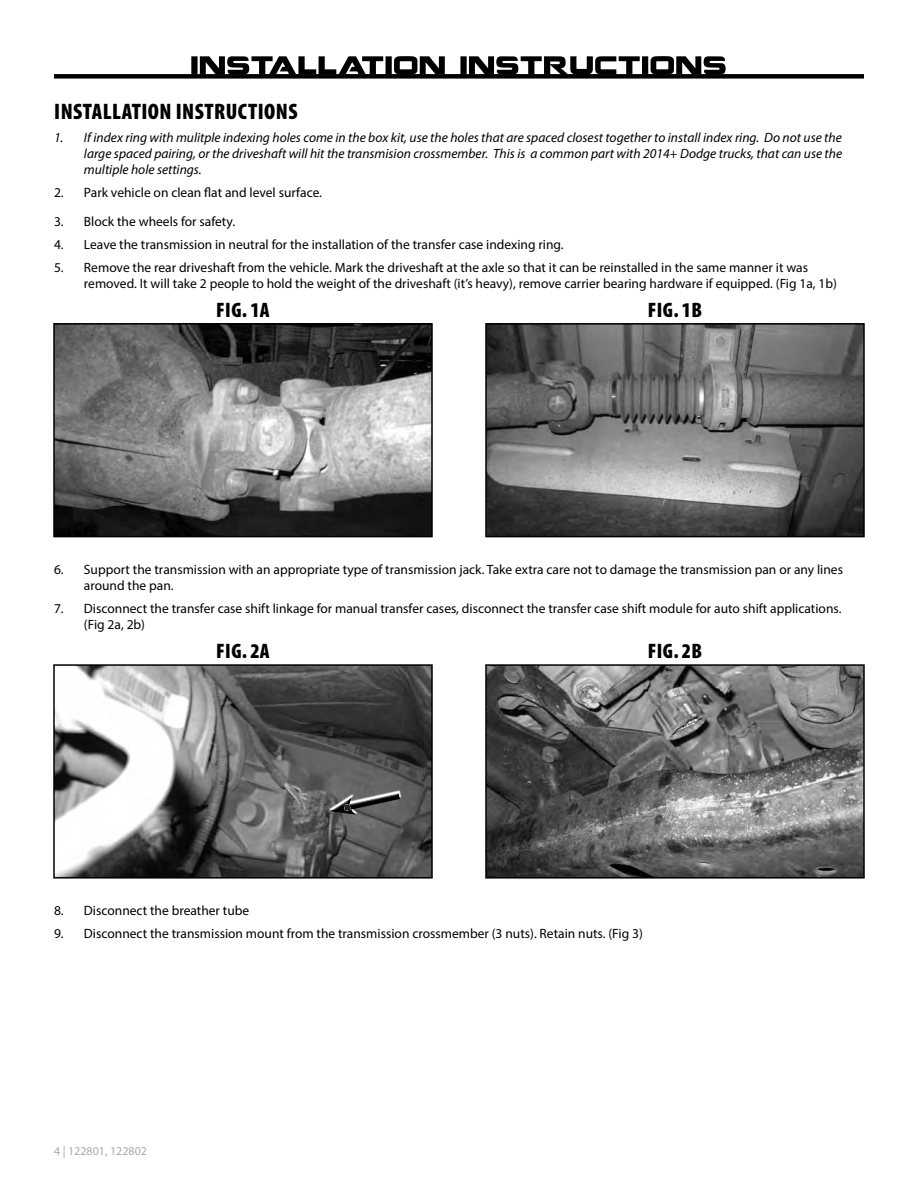
<style>
.page{position:relative;width:918px;height:1188px;background:#fff}
.page>*{position:absolute;margin:0;border:0;box-sizing:border-box;transform-origin:0 0}
.t1{font:900 condensed 22.5px "Myriad Pro";letter-spacing:.02em;color:#000}
.t2{font:900 condensed 21px "Myriad Pro";letter-spacing:.02em;color:#000}
.t3{font:13.5px/16.2px "Myriad Pro";color:#000}
.t4{font:italic 13.5px/16.2px "Myriad Pro";color:#000;text-align:justify}
.t5{font:12px "Myriad Pro";color:#a7a9ac}
</style>
<div class="page">
<svg style="left:191px;top:56px;width:535px;height:18px"></svg>
<div style="left:54px;top:74px;width:810px;height:5px;background:#000"></div>
<img style="left:56px;top:326px;width:374px;height:208px">
<div style="left:53px;top:323px;width:380px;height:214px;border:2px solid #000"></div>
<img style="left:488px;top:326px;width:374px;height:208px">
<div style="left:485px;top:323px;width:380px;height:214px;border:2px solid #000"></div>
<img style="left:56px;top:667px;width:374px;height:209px">
<div style="left:53px;top:664px;width:380px;height:215px;border:2px solid #000"></div>
<div style="left:329px;top:790px;width:72px;height:24px;background:#676767"></div>
<div style="left:329px;top:791px;width:72px;height:22px;background:#fff;opacity:.75"></div>
<div style="left:329px;top:793px;width:74px;height:23px;background:#000;opacity:.75"></div>
<img style="left:488px;top:667px;width:374px;height:209px">
<div style="left:485px;top:664px;width:380px;height:215px;border:2px solid #000"></div>
<h1 class="t1" style="left:54px;top:99px;width:245px">INSTALLATION INSTRUCTIONS</h1>
<p class="t4" style="left:84px;top:129px;width:760px;text-indent:-30px">1. If index ring with mulitple indexing holes come in the box kit, use the holes that are spaced closest together to install index ring. Do not use the large spaced pairing, or the driveshaft will hit the transmision crossmember. This is a common part with 2014+ Dodge trucks, that can use the multiple hole settings.</p>
<p class="t3" style="left:54px;top:185px;width:270px">2. Park vehicle on clean flat and level surface.</p>
<p class="t3" style="left:54px;top:213px;width:183px">3. Block the wheels for safety.</p>
<p class="t3" style="left:54px;top:236px;width:511px">4. Leave the transmission in neutral for the installation of the transfer case indexing ring.</p>
<p class="t3" style="left:84px;top:259px;width:755px;text-indent:-30px">5. Remove the rear driveshaft from the vehicle. Mark the driveshaft at the axle so that it can be reinstalled in the same manner it was removed. It will take 2 people to hold the weight of the driveshaft (it’s heavy), remove carrier bearing hardware if equipped. (Fig 1a, 1b)</p>
<h2 class="t2" style="left:216px;top:298px;width:55px">FIG. 1A</h2>
<h2 class="t2" style="left:648px;top:298px;width:56px">FIG. 1B</h2>
<p class="t3" style="left:84px;top:561px;width:761px;text-indent:-30px">6. Support the transmission with an appropriate type of transmission jack. Take extra care not to damage the transmission pan or any lines around the pan.</p>
<p class="t3" style="left:84px;top:600px;width:759px;text-indent:-30px">7. Disconnect the transfer case shift linkage for manual transfer cases, disconnect the transfer case shift module for auto shift applications. (Fig 2a, 2b)</p>
<h2 class="t2" style="left:216px;top:639px;width:55px">FIG. 2A</h2>
<h2 class="t2" style="left:648px;top:639px;width:56px">FIG. 2B</h2>
<p class="t3" style="left:54px;top:902px;width:197px">8. Disconnect the breather tube</p>
<p class="t3" style="left:54px;top:925px;width:590px">9. Disconnect the transmission mount from the transmission crossmember (3 nuts). Retain nuts. (Fig 3)</p>
<p class="t5" style="left:54px;top:1143px;width:95px">4 | 122801, 122802</p>
</div>
